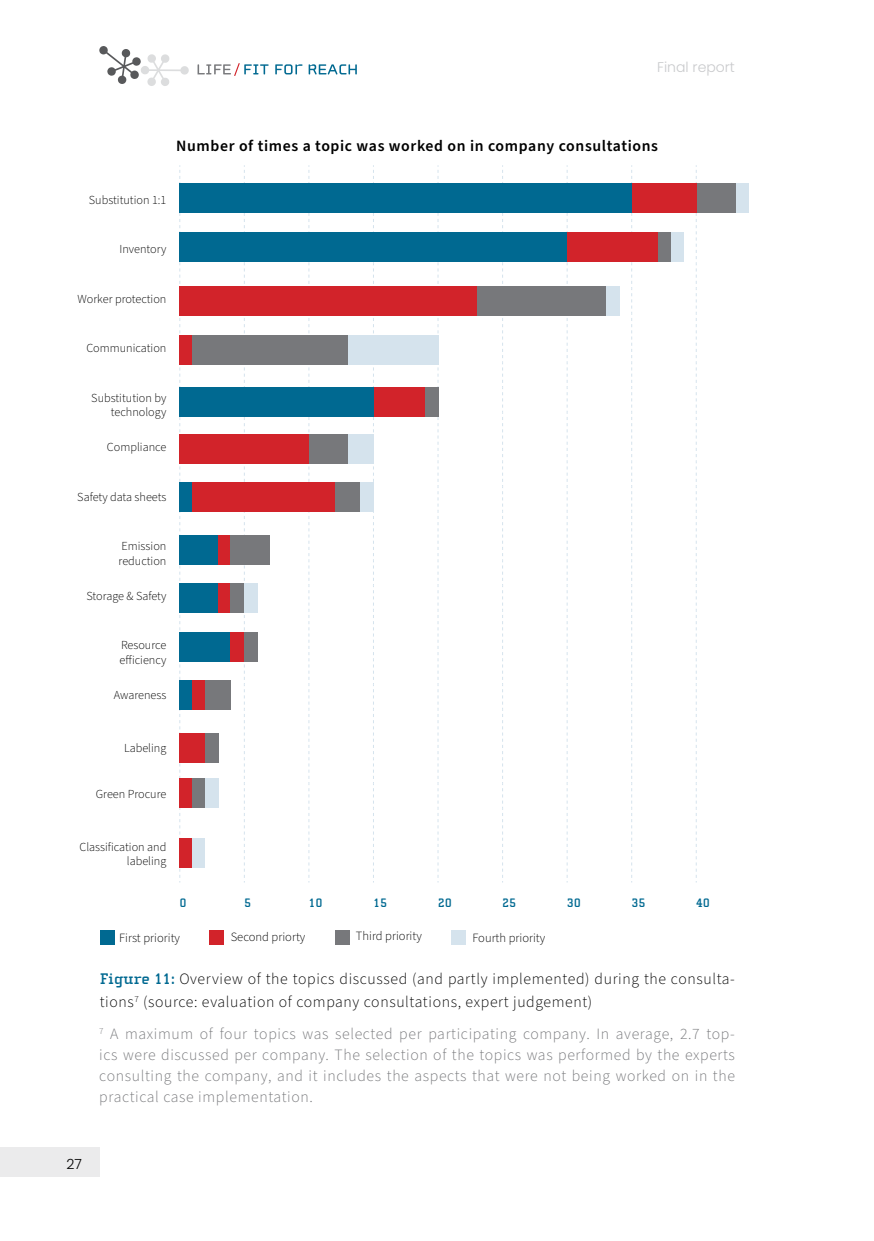
<style>
.page{position:relative;width:874px;height:1241px;background:#fff}
.page>*{position:absolute;margin:0;border:0;box-sizing:border-box;transform-origin:0 0}
.t1{font:300 15.75px/21px "Source Sans Pro";letter-spacing:.04em;color:#77787b;text-align:justify}
.t2{font:300 15.75px/22.8px "Source Sans Pro";letter-spacing:.04em;color:#000}
.t3{font:600 15.75px "Source Sans Pro";letter-spacing:.04em;color:#000}
.t4{font:300 14px "Poppins";color:#c9cacc}
.t5{font:300 14px "Poppins";color:#000}
.t6{font:300 12.6px "Source Sans Pro";color:#000}
.t7{font:700 12.6px "Cholla Slab OT";letter-spacing:.04em;color:#006991}
.t8{font:300 12.25px/14.7px "Source Sans Pro";color:#000;text-align:right}
.s1{font-family:"Cholla Slab OT";font-weight:700;color:#006991}
</style>
<div class="page">
<div style="left:0;top:1146px;width:99px;height:30px;background:#ebebec"></div>
<svg style="left:197px;top:63px;width:159px;height:13px"></svg>
<svg style="left:99px;top:46px;width:90px;height:40px"></svg>
<svg style="left:179px;top:165px;width:1px;height:717px"></svg>
<svg style="left:244px;top:165px;width:1px;height:717px"></svg>
<svg style="left:308px;top:165px;width:1px;height:717px"></svg>
<svg style="left:373px;top:165px;width:1px;height:717px"></svg>
<svg style="left:437px;top:165px;width:1px;height:717px"></svg>
<svg style="left:502px;top:165px;width:1px;height:717px"></svg>
<svg style="left:566px;top:165px;width:1px;height:717px"></svg>
<svg style="left:631px;top:165px;width:1px;height:717px"></svg>
<svg style="left:695px;top:170px;width:1px;height:712px"></svg>
<div style="left:179px;top:387px;width:195px;height:30px;background:#006991"></div>
<div style="left:374px;top:387px;width:51px;height:30px;background:#d2232a"></div>
<div style="left:425px;top:387px;width:13px;height:30px;background:#77787b"></div>
<div style="left:179px;top:535px;width:39px;height:29px;background:#006991"></div>
<div style="left:218px;top:535px;width:12px;height:29px;background:#d2232a"></div>
<div style="left:230px;top:535px;width:39px;height:29px;background:#77787b"></div>
<div style="left:179px;top:632px;width:51px;height:30px;background:#006991"></div>
<div style="left:230px;top:632px;width:14px;height:30px;background:#d2232a"></div>
<div style="left:244px;top:632px;width:13px;height:30px;background:#77787b"></div>
<div style="left:179px;top:680px;width:13px;height:30px;background:#006991"></div>
<div style="left:192px;top:680px;width:13px;height:30px;background:#d2232a"></div>
<div style="left:205px;top:680px;width:25px;height:30px;background:#77787b"></div>
<div style="left:179px;top:732px;width:26px;height:30px;background:#d2232a"></div>
<div style="left:205px;top:732px;width:13px;height:30px;background:#77787b"></div>
<div style="left:179px;top:183px;width:453px;height:30px;background:#006991"></div>
<div style="left:632px;top:183px;width:65px;height:30px;background:#d2232a"></div>
<div style="left:697px;top:183px;width:39px;height:30px;background:#77787b"></div>
<div style="left:736px;top:183px;width:12px;height:30px;background:#d5e3ed"></div>
<div style="left:179px;top:232px;width:388px;height:30px;background:#006991"></div>
<div style="left:567px;top:232px;width:90px;height:30px;background:#d2232a"></div>
<div style="left:657px;top:232px;width:14px;height:30px;background:#77787b"></div>
<div style="left:671px;top:232px;width:12px;height:30px;background:#d5e3ed"></div>
<div style="left:179px;top:286px;width:297px;height:29px;background:#d2232a"></div>
<div style="left:476px;top:286px;width:130px;height:29px;background:#77787b"></div>
<div style="left:606px;top:286px;width:14px;height:29px;background:#d5e3ed"></div>
<div style="left:179px;top:335px;width:13px;height:30px;background:#d2232a"></div>
<div style="left:192px;top:335px;width:156px;height:30px;background:#77787b"></div>
<div style="left:348px;top:335px;width:90px;height:30px;background:#d5e3ed"></div>
<div style="left:179px;top:434px;width:130px;height:30px;background:#d2232a"></div>
<div style="left:309px;top:434px;width:39px;height:30px;background:#77787b"></div>
<div style="left:348px;top:434px;width:26px;height:30px;background:#d5e3ed"></div>
<div style="left:179px;top:482px;width:13px;height:29px;background:#006991"></div>
<div style="left:192px;top:482px;width:142px;height:29px;background:#d2232a"></div>
<div style="left:334px;top:482px;width:26px;height:29px;background:#77787b"></div>
<div style="left:360px;top:482px;width:14px;height:29px;background:#d5e3ed"></div>
<div style="left:179px;top:583px;width:39px;height:29px;background:#006991"></div>
<div style="left:218px;top:583px;width:12px;height:29px;background:#d2232a"></div>
<div style="left:230px;top:583px;width:14px;height:29px;background:#77787b"></div>
<div style="left:244px;top:583px;width:13px;height:29px;background:#d5e3ed"></div>
<div style="left:179px;top:778px;width:13px;height:29px;background:#d2232a"></div>
<div style="left:192px;top:778px;width:13px;height:29px;background:#77787b"></div>
<div style="left:205px;top:778px;width:13px;height:29px;background:#d5e3ed"></div>
<div style="left:179px;top:837px;width:13px;height:30px;background:#d2232a"></div>
<div style="left:192px;top:837px;width:13px;height:30px;background:#d5e3ed"></div>
<div style="left:100px;top:929px;width:15px;height:15px;background:#006991"></div>
<div style="left:209px;top:929px;width:15px;height:15px;background:#d2232a"></div>
<div style="left:334px;top:929px;width:15px;height:15px;background:#77787b"></div>
<div style="left:451px;top:929px;width:15px;height:15px;background:#d5e3ed"></div>
<p class="t4" style="left:656px;top:59px;width:79px">Final report</p>
<p class="t3" style="left:176px;top:135px;width:483px">Number of times a topic was worked on in company consultations</p>
<p class="t8" style="left:89px;top:193px;width:79px">Substitution 1:1</p>
<p class="t8" style="left:119px;top:242px;width:48px">Inventory</p>
<p class="t8" style="left:77px;top:291px;width:90px">Worker protection</p>
<p class="t8" style="left:86px;top:341px;width:81px">Communication</p>
<p class="t8" style="left:91px;top:390px;width:77px">Substitution by technology</p>
<p class="t8" style="left:107px;top:440px;width:61px">Compliance</p>
<p class="t8" style="left:77px;top:489px;width:90px">Safety data sheets</p>
<p class="t8" style="left:118px;top:539px;width:49px;text-align:left">Emission reduction</p>
<p class="t8" style="left:86px;top:588px;width:81px">Storage &amp; Safety</p>
<p class="t8" style="left:120px;top:638px;width:48px;text-align:left">Resource efficiency</p>
<p class="t8" style="left:114px;top:687px;width:54px">Awareness</p>
<p class="t8" style="left:124px;top:740px;width:44px">Labeling</p>
<p class="t8" style="left:96px;top:786px;width:72px">Green Procure</p>
<p class="t8" style="left:79px;top:839px;width:88px">Classification and labeling</p>
<p class="t7" style="left:180px;top:895px;width:8px">0</p>
<p class="t7" style="left:244px;top:895px;width:8px">5</p>
<p class="t7" style="left:309px;top:895px;width:15px">10</p>
<p class="t7" style="left:373px;top:895px;width:15px">15</p>
<p class="t7" style="left:438px;top:895px;width:15px">20</p>
<p class="t7" style="left:502px;top:895px;width:15px">25</p>
<p class="t7" style="left:567px;top:895px;width:15px">30</p>
<p class="t7" style="left:631px;top:895px;width:15px">35</p>
<p class="t7" style="left:696px;top:895px;width:15px">40</p>
<p class="t6" style="left:119px;top:929px;width:62px">First priority</p>
<p class="t6" style="left:231px;top:928px;width:76px">Second priorty</p>
<p class="t6" style="left:356px;top:926px;width:67px">Third priority</p>
<p class="t6" style="left:472px;top:929px;width:74px">Fourth priority</p>
<p class="t2" style="left:100px;top:967px;width:636px"><span class="s1">Figure 11:</span> Overview of the topics discussed (and partly implemented) during the consulta&shy;tions<sup>7</sup> (source: evaluation of company consultations, expert judgement)</p>
<p class="t1" style="left:99px;top:1023px;width:637px"><sup>7</sup> A maximum of four topics was selected per participating company. In average, 2.7 top&shy;ics were discussed per company. The selection of the topics was performed by the experts consulting the company, and it includes the aspects that were not being worked on in the practical case implementation.</p>
<p class="t5" style="left:66px;top:1155px;width:17px">27</p>
</div>
